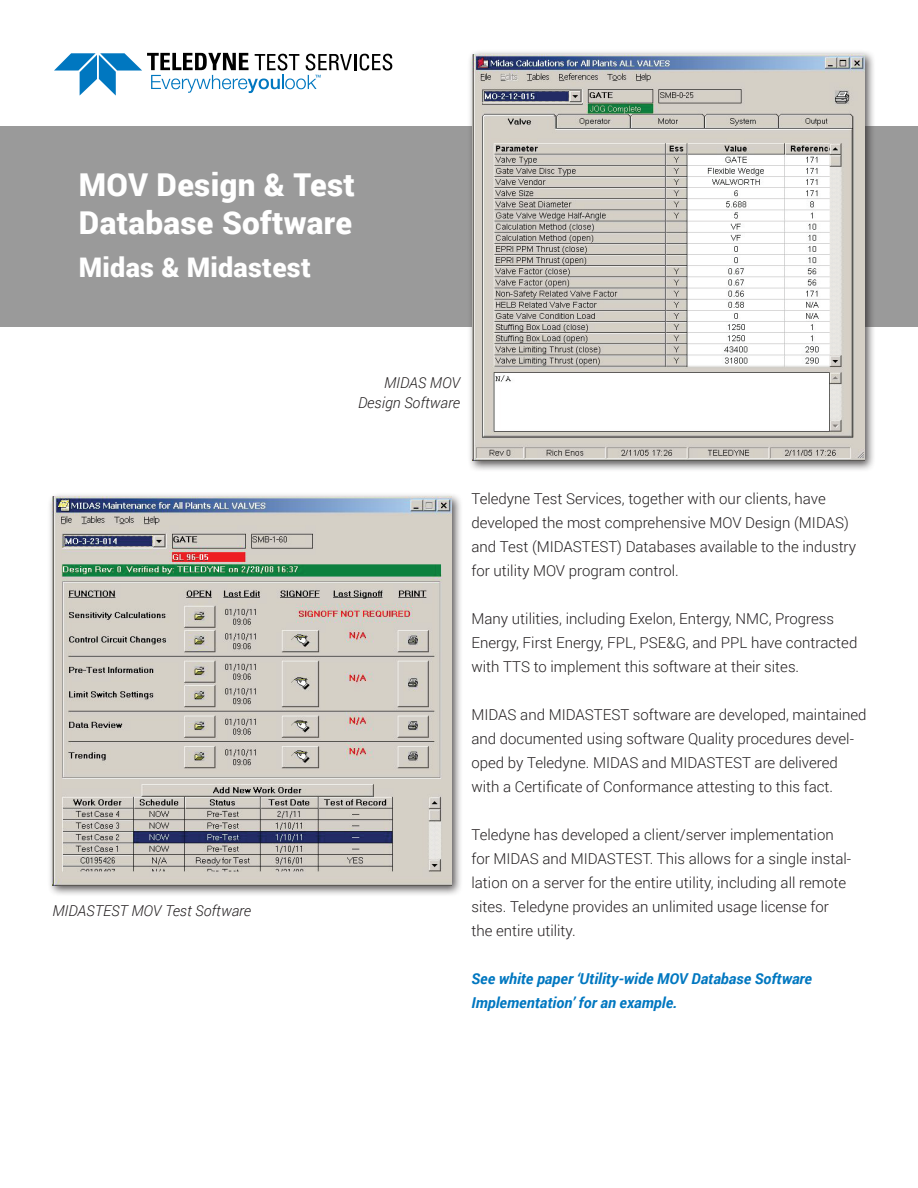
<style>
.page{position:relative;width:918px;height:1188px;background:#fff}
.page>*{position:absolute;margin:0;border:0;box-sizing:border-box;transform-origin:0 0}
.t1{font:900 31.5px/37.8px "Roboto";letter-spacing:.01em;color:#fff}
.t2{font:900 27px "Roboto";letter-spacing:.01em;color:#fff}
.t3{font:300 15px/24px "Roboto";color:#231f20}
.t4{font:italic 700 15px/24px "Roboto";color:#0077c0}
.t5{font:italic 300 15px/20.2px "Roboto";color:#231f20;text-align:right}
</style>
<div class="page">
<div style="left:0;top:126px;width:918px;height:201px;background:#9a9a9a"></div>
<svg style="left:54px;top:53px;width:338px;height:43px"></svg>
<div style="left:467px;top:49px;width:408px;height:423px;background:#231f20;opacity:.75"></div>
<img style="left:472px;top:54px;width:392px;height:407px">
<div style="left:47px;top:492px;width:416px;height:405px;background:#231f20;opacity:.75"></div>
<img style="left:52px;top:497px;width:399px;height:389px">
<h1 class="t1" style="left:79px;top:165px;width:278px">MOV Design &amp; Test<br>Database Software</h1>
<h2 class="t2" style="left:79px;top:248px;width:233px">Midas &amp; Midastest</h2>
<p class="t5" style="left:52px;top:900px;width:200px">MIDASTEST MOV Test Software</p>
<p class="t5" style="left:358px;top:372px;width:104px">MIDAS MOV<br>Design Software</p>
<p class="t3" style="left:472px;top:486px;width:386px">Teledyne Test Services, together with our clients, have developed the most comprehensive MOV Design (MIDAS) and Test (MIDASTEST) Databases available to the industry for utility MOV program control.</p>
<p class="t3" style="left:472px;top:606px;width:387px">Many utilities, including Exelon, Entergy, NMC, Progress<br>Energy, First Energy, FPL, PSE&amp;G, and PPL have contracted with TTS to implement this software at their sites.</p>
<p class="t3" style="left:472px;top:702px;width:397px">MIDAS and MIDASTEST software are developed, maintained and documented using software Quality procedures devel&shy;oped by Teledyne. MIDAS and MIDASTEST are delivered with a Certificate of Conformance attesting to this fact.</p>
<p class="t3" style="left:472px;top:822px;width:381px">Teledyne has developed a client/server implementation for MIDAS and MIDASTEST. This allows for a single instal&shy;lation on a server for the entire utility, including all remote sites. Teledyne provides an unlimited usage license for the entire utility.</p>
<p class="t4" style="left:472px;top:966px;width:342px">See white paper ‘Utility-wide MOV Database Software<br>Implementation’ for an example.</p>
</div>
